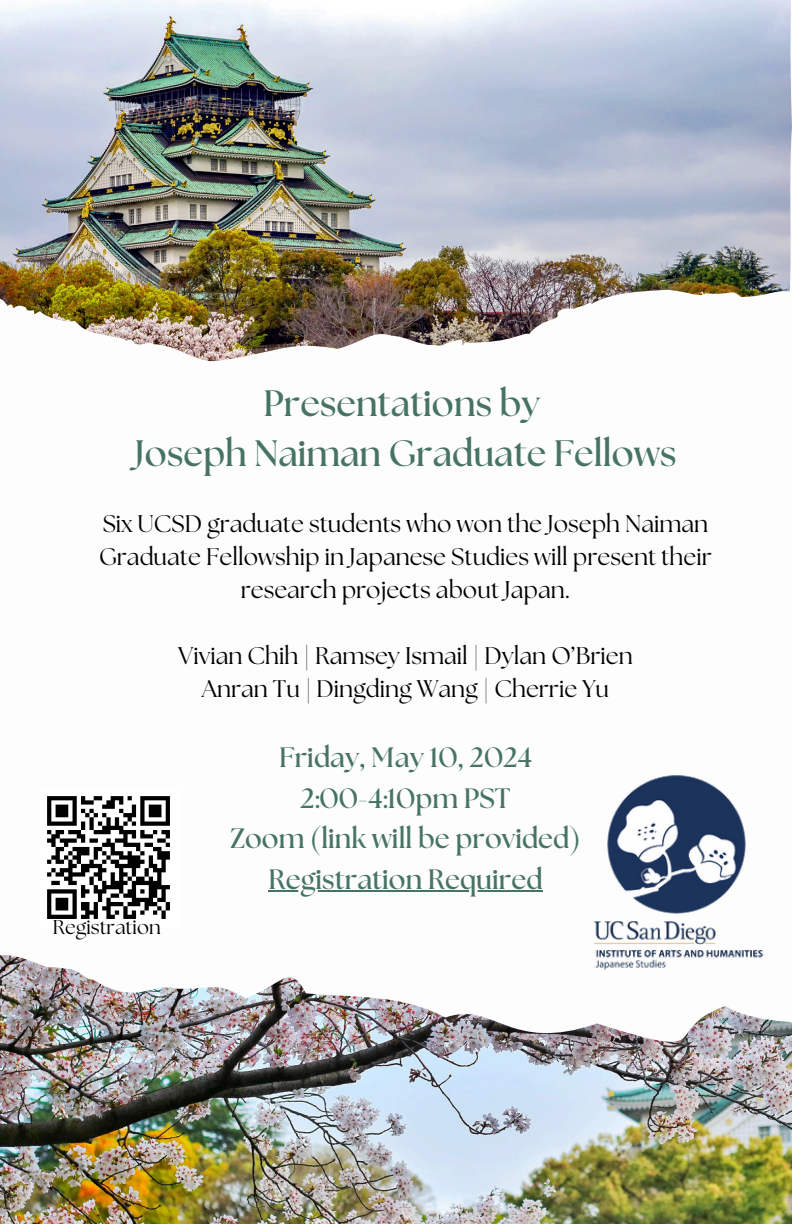
<style>
.page{position:relative;width:792px;height:1224px;background:#fff}
.page>*{position:absolute;margin:0;border:0;box-sizing:border-box;transform-origin:0 0}
.t1{font:700 36.6px/49.8px "The Seasons";color:#477462;text-align:center}
.t2{font:700 28px/40.4px "The Seasons";color:#477462;text-align:center}
.t3{font:24px/33px "The Seasons";color:#000;text-align:center}
.t4{font:20px "The Seasons";color:#000}
</style>
<div class="page">
<img style="left:0;top:955px;width:792px;height:269px">
<img style="left:0;top:0;width:791px;height:361px">
<img style="left:574px;top:775px;width:205px;height:201px">
<hr style="left:268px;top:890px;width:275px;height:2px;background:#477462">
<svg style="left:47px;top:796px;width:123px;height:123px"></svg>
<p class="t1" style="left:135px;top:381px;width:543px">Presentations by<br>Joseph Naiman Graduate Fellows</p>
<h3 class="t3" style="left:99px;top:509px;width:614px">Six UCSD graduate students who won the Joseph Naiman<br>Graduate Fellowship in Japanese Studies will present their research projects about Japan.</h3>
<h2 class="t3" style="left:178px;top:641px;width:456px">Vivian Chih | Ramsey Ismail | Dylan O’Brien<br>Anran Tu | Dingding Wang | Cherrie Yu</h2>
<p class="t4" style="left:53px;top:918px;width:109px">Registration</p>
<p class="t2" style="left:230px;top:739px;width:352px">Friday, May 10, 2024<br>2:00-4:10pm PST<br>Zoom (link will be provided)</p>
<p class="t2" style="left:268px;top:860px;width:276px">Registration Required</p>
</div>
